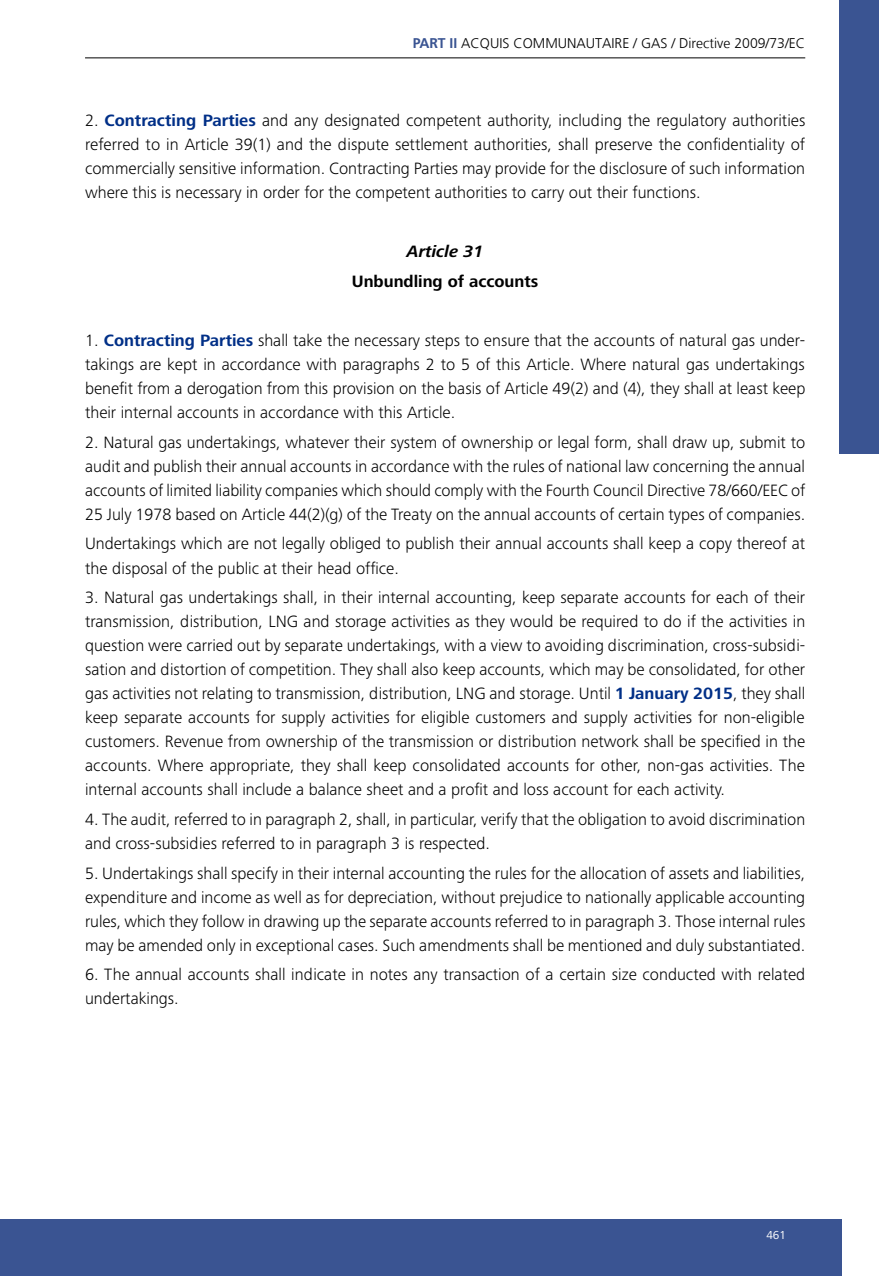
<style>
.page{position:relative;width:879px;height:1276px;background:#fff}
.page>*{position:absolute;margin:0;border:0;box-sizing:border-box;transform-origin:0 0}
.t1{font:300 17px/24px "Frutiger Next Pro";color:#000;text-align:justify}
.t2{font:700 17px "Frutiger Next Pro";color:#000}
.t3{font:italic 700 17px "Frutiger Next Pro";color:#000}
.t4{font:300 14px "Frutiger LT";color:#000}
.t5{font:12px "Frutiger Next Pro";color:#fff}
.s1{font-weight:700;color:#3a5492}
.s2{font-weight:700;color:#002f87}
</style>
<div class="page">
<hr style="left:85px;top:58px;width:720px;height:1px;background:#000">
<div style="left:0;top:1219px;width:841px;height:57px;background:#3a5492"></div>
<div style="left:839px;top:0;width:40px;height:454px;background:#3a5492"></div>
<p class="t4" style="left:413px;top:35px;width:394px"><span class="s1">PART II</span> ACQUIS COMMUNAUTAIRE / GAS / Directive 2009/73/EC</p>
<p class="t1" style="left:85px;top:108px;width:722px">2. <span class="s2">Contracting Parties</span> and any designated competent authority, including the regulatory authorities referred to in Article 39(1) and the dispute settlement authorities, shall preserve the confidentiality of commercially sensitive information. Contracting Parties may provide for the disclosure of such information where this is necessary in order for the competent authorities to carry out their functions.</p>
<p class="t3" style="left:407px;top:242px;width:78px">Article 31</p>
<p class="t2" style="left:352px;top:271px;width:188px">Unbundling of accounts</p>
<p class="t1" style="left:85px;top:328px;width:722px">1. <span class="s2">Contracting Parties</span> shall take the necessary steps to ensure that the accounts of natural gas under&shy;takings are kept in accordance with paragraphs 2 to 5 of this Article. Where natural gas undertakings benefit from a derogation from this provision on the basis of Article 49(2) and (4), they shall at least keep their internal accounts in accordance with this Article.</p>
<p class="t1" style="left:85px;top:430px;width:722px">2. Natural gas undertakings, whatever their system of ownership or legal form, shall draw up, submit to audit and publish their annual accounts in accordance with the rules of national law concerning the annual accounts of limited liability companies which should comply with the Fourth Council Directive 78/660/EEC of 25 July 1978 based on Article 44(2)(g) of the Treaty on the annual accounts of certain types of companies.</p>
<p class="t1" style="left:85px;top:532px;width:721px">Undertakings which are not legally obliged to publish their annual accounts shall keep a copy thereof at the disposal of the public at their head office.</p>
<p class="t1" style="left:85px;top:585px;width:722px">3. Natural gas undertakings shall, in their internal accounting, keep separate accounts for each of their transmission, distribution, LNG and storage activities as they would be required to do if the activities in question were carried out by separate undertakings, with a view to avoiding discrimination, cross-subsidi&shy;sation and distortion of competition. They shall also keep accounts, which may be consolidated, for other gas activities not relating to transmission, distribution, LNG and storage. Until <span class="s2">1 January 2015</span>, they shall keep separate accounts for supply activities for eligible customers and supply activities for non-eligible customers. Revenue from ownership of the transmission or distribution network shall be specified in the accounts. Where appropriate, they shall keep consolidated accounts for other, non-gas activities. The internal accounts shall include a balance sheet and a profit and loss account for each activity.</p>
<p class="t1" style="left:85px;top:807px;width:721px">4. The audit, referred to in paragraph 2, shall, in particular, verify that the obligation to avoid discrimination and cross-subsidies referred to in paragraph 3 is respected.</p>
<p class="t1" style="left:85px;top:861px;width:722px">5. Undertakings shall specify in their internal accounting the rules for the allocation of assets and liabilities, expenditure and income as well as for depreciation, without prejudice to nationally applicable accounting rules, which they follow in drawing up the separate accounts referred to in paragraph 3. Those internal rules may be amended only in exceptional cases. Such amendments shall be mentioned and duly substantiated.</p>
<p class="t1" style="left:85px;top:962px;width:721px">6. The annual accounts shall indicate in notes any transaction of a certain size conducted with related undertakings.</p>
<p class="t5" style="left:766px;top:1227px;width:21px">461</p>
</div>
